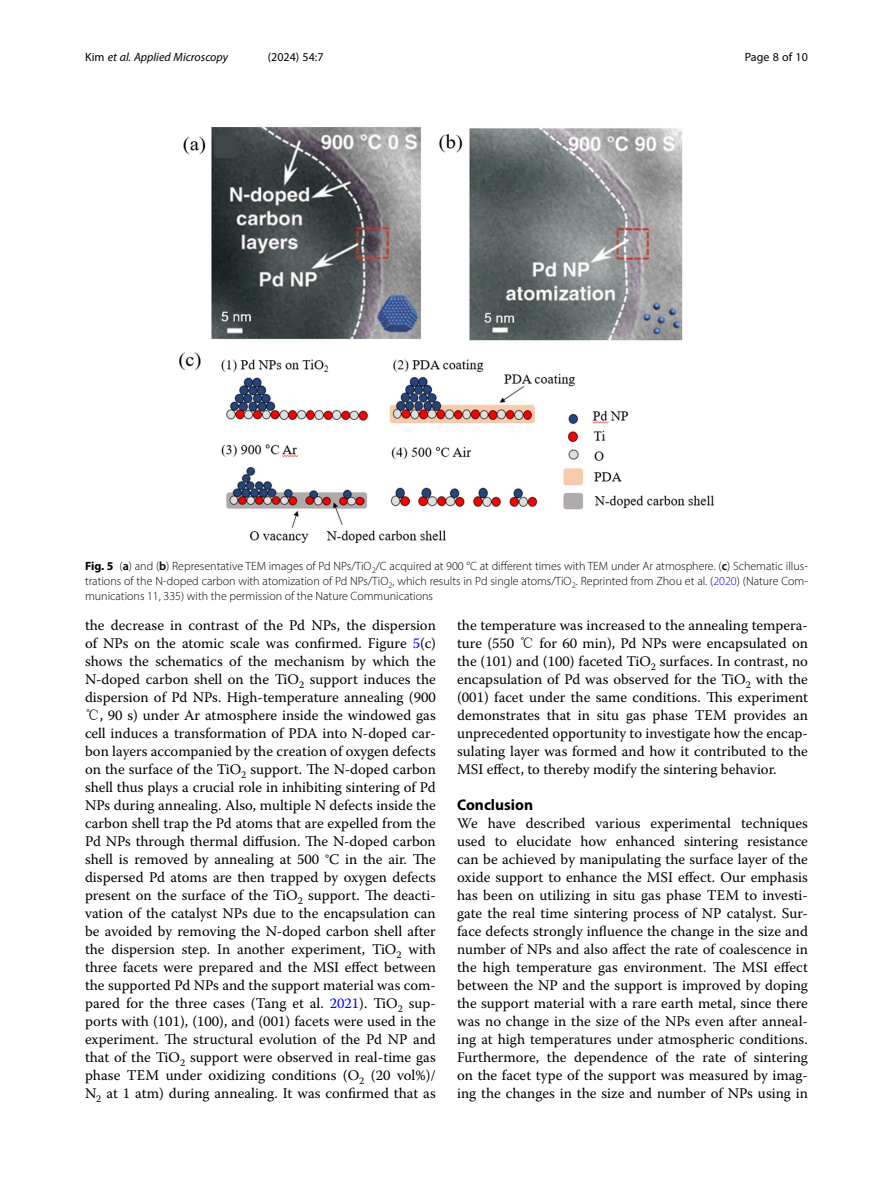
<style>
.page{position:relative;width:893px;height:1191px;background:#fff}
.page>*{position:absolute;margin:0;border:0;box-sizing:border-box;transform-origin:0 0}
.Head_1{font:700 15.45px "Myriad Pro";color:#000}
.Body_Text_Indent{font:14.7px/18px "Warnock Pro";color:#000;text-align:justify}
.Body_Text{font:14.7px/18px "Warnock Pro";color:#000;text-align:justify}
.Figure_Caption{font:300 12px/15px "Myriad Pro";color:#000;text-align:justify}
.t1{font:italic 12px "Myriad Pro";color:#000}
.t2{font:12px "Myriad Pro";color:#000}
.s1{font-style:normal}
.s2{font-weight:700}
.s3{font-weight:600}
.s4{color:#00f}
.s5{font-family:"Sim Sun"}
</style>
<div class="page">
<img style="left:179px;top:127px;width:535px;height:416px">
<p class="t1" style="left:85px;top:50px;width:145px"><span class="s1">Kim</span> et al. Applied Microscopy</p>
<p class="t2" style="left:268px;top:50px;width:57px">(2024) 54:7</p>
<p class="t2" style="left:745px;top:50px;width:65px">Page 8 of 10</p>
<p class="Figure_Caption" style="left:85px;top:559px;width:724px"><span class="s2">Fig. 5</span> (<span class="s3">a</span>) and (<span class="s3">b</span>) Representative TEM images of Pd NPs/TiO<sub>2</sub>/C acquired at 900 °C at different times with TEM under Ar atmosphere. (<span class="s3">c</span>) Schematic illus&shy;trations of the N-doped carbon with atomization of Pd NPs/TiO<sub>2</sub>, which results in Pd single atoms/TiO<sub>2</sub>. Reprinted from Zhou et al. (<span class="s4">2020</span>) (Nature Com&shy;munications 11, 335) with the permission of the Nature Communications</p>
<p class="Body_Text_Indent" style="left:85px;top:616px;width:352px">the decrease in contrast of the Pd NPs, the dispersion of NPs on the atomic scale was confirmed. Figure <span class="s4">5</span>(c) shows the schematics of the mechanism by which the N-doped carbon shell on the TiO<sub>2</sub> support induces the dispersion of Pd NPs. High-temperature annealing (900 <span class="s5">℃</span>, 90 s) under Ar atmosphere inside the windowed gas cell induces a transformation of PDA into N-doped car&shy;bon layers accompanied by the creation of oxygen defects on the surface of the TiO<sub>2</sub> support. The N-doped carbon shell thus plays a crucial role in inhibiting sintering of Pd NPs during annealing. Also, multiple N defects inside the carbon shell trap the Pd atoms that are expelled from the Pd NPs through thermal diffusion. The N-doped carbon shell is removed by annealing at 500 °C in the air. The dispersed Pd atoms are then trapped by oxygen defects present on the surface of the TiO<sub>2</sub> support. The deacti&shy;vation of the catalyst NPs due to the encapsulation can be avoided by removing the N-doped carbon shell after the dispersion step. In another experiment, TiO<sub>2</sub> with three facets were prepared and the MSI effect between the supported Pd NPs and the support material was com&shy;pared for the three cases (Tang et al. <span class="s4">2021</span>). TiO<sub>2</sub> sup&shy;ports with (101), (100), and (001) facets were used in the experiment. The structural evolution of the Pd NP and that of the TiO<sub>2</sub> support were observed in real-time gas phase TEM under oxidizing conditions (O<sub>2</sub> (20 vol%)/ N<sub>2</sub> at 1 atm) during annealing. It was confirmed that as</p>
<p class="Body_Text_Indent" style="left:457px;top:616px;width:352px">the temperature was increased to the annealing tempera&shy;ture (550 <span class="s5">℃</span> for 60 min), Pd NPs were encapsulated on the (101) and (100) faceted TiO<sub>2</sub> surfaces. In contrast, no encapsulation of Pd was observed for the TiO<sub>2</sub> with the (001) facet under the same conditions. This experiment demonstrates that in situ gas phase TEM provides an unprecedented opportunity to investigate how the encap&shy;sulating layer was formed and how it contributed to the MSI effect, to thereby modify the sintering behavior.</p>
<p class="Head_1" style="left:457px;top:795px;width:77px">Conclusion</p>
<p class="Body_Text" style="left:457px;top:814px;width:352px">We have described various experimental techniques used to elucidate how enhanced sintering resistance can be achieved by manipulating the surface layer of the oxide support to enhance the MSI effect. Our emphasis has been on utilizing in situ gas phase TEM to investi&shy;gate the real time sintering process of NP catalyst. Sur&shy;face defects strongly influence the change in the size and number of NPs and also affect the rate of coalescence in the high temperature gas environment. The MSI effect between the NP and the support is improved by doping the support material with a rare earth metal, since there was no change in the size of the NPs even after anneal&shy;ing at high temperatures under atmospheric conditions.<br>Furthermore, the dependence of the rate of sintering on the facet type of the support was measured by imag&shy;ing the changes in the size and number of NPs using in</p>
</div>
